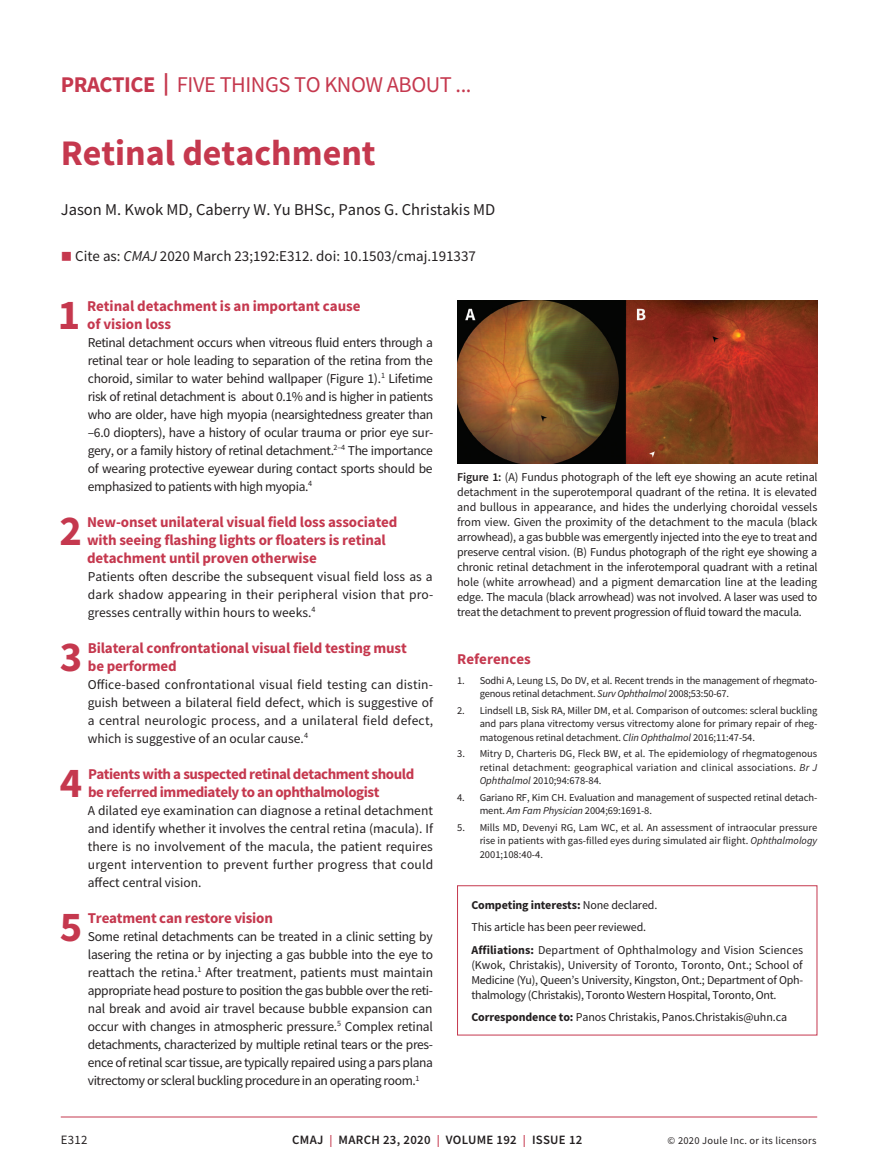
<style>
.page{position:relative;width:878px;height:1175px;background:#fff}
.page>*{position:absolute;margin:0;border:0;box-sizing:border-box;transform-origin:0 0}
.t1{font:700 42.6px "Source Sans Pro";color:#c5384e}
.t2{font:700 36px "Source Sans Pro";color:#c5384e}
.t3{font:22.5px "Source Sans Pro";letter-spacing:-.02em;color:#c5384e}
.t4{font:16.5px "Source Sans Pro";color:#231f20}
.t5{font:700 15px/18px "Source Sans Pro";letter-spacing:-.01em;color:#c5384e}
.t6{font:700 15px/18px "Source Sans Pro";letter-spacing:-.03em;color:#c5384e}
.t7{font:15px "Source Sans Pro";color:#231f20}
.t8{font:13.5px/18px "Source Sans Pro";color:#231f20;text-align:justify}
.t9{font:600 12.75px "Source Sans Pro";letter-spacing:.025em;color:#231f20}
.t10{font:12.75px "Source Sans Pro";color:#231f20}
.t11{font:12px/15px "Source Sans Pro";letter-spacing:-.01em;color:#231f20;text-align:justify}
.t12{font:10.5px/13.5px "Source Sans Pro";letter-spacing:-.01em;color:#231f20;text-align:justify}
.t13{font:10.5px "Source Sans Pro";letter-spacing:.025em;color:#231f20}
.s1{font-weight:700}
.s2{color:#c5384e}
.s3{font-style:italic}
.s4{font-weight:600}
.s5{font-size:12px;color:#c5384e}
</style>
<div class="page">
<hr style="left:61px;top:1116px;width:756px;height:1px;background:#c5384e">
<div style="left:457px;top:885px;width:360px;height:150px;border:1px solid #c5384e"></div>
<img style="left:457px;top:301px;width:360px;height:162px">
<h3 class="t3" style="left:61px;top:70px;width:412px"><span class="s1">PRACTICE |</span> FIVE THINGS TO KNOW ABOUT ...</h3>
<h2 class="t2" style="left:61px;top:129px;width:316px">Retinal detachment</h2>
<p class="t4" style="left:61px;top:199px;width:436px">Jason M. Kwok MD, Caberry W. Yu BHSc, Panos G. Christakis MD</p>
<p class="t7" style="left:61px;top:246px;width:416px"><span class="s2">■</span> Cite as: <span class="s3">CMAJ</span> 2020 March 23;192:E312. doi: 10.1503/cmaj.191337</p>
<h1 class="t1" style="left:58px;top:286px;width:24px">1</h1>
<p class="t5" style="left:87px;top:296px;width:275px">Retinal detachment is an important cause of vision loss</p>
<p class="t8" style="left:88px;top:333px;width:347px">Retinal detachment occurs when vitreous fluid enters through a retinal tear or hole leading to separation of the retina from the choroid, similar to water behind wallpaper (Figure 1).<sup>1</sup> Lifetime risk of retinal detachment is about 0.1% and is higher in patients who are older, have high myopia (nearsightedness greater than –6.0 diopters), have a history of ocular trauma or prior eye sur&shy;gery, or a family history of retinal detachment.<sup>2–4</sup> The importance of wearing protective eyewear during contact sports should be emphasized to patients with high myopia.<sup>4</sup></p>
<h1 class="t1" style="left:59px;top:502px;width:24px">2</h1>
<p class="t5" style="left:87px;top:512px;width:312px">New-onset unilateral visual field loss associated with seeing flashing lights or floaters is retinal detachment until proven otherwise</p>
<p class="t8" style="left:88px;top:567px;width:347px">Patients often describe the subsequent visual field loss as a dark shadow appearing in their peripheral vision that pro&shy;gresses centrally within hours to weeks.<sup>4</sup></p>
<h1 class="t1" style="left:60px;top:628px;width:24px">3</h1>
<p class="t5" style="left:88px;top:638px;width:320px">Bilateral confrontational visual field testing must be performed</p>
<p class="t8" style="left:88px;top:675px;width:347px">Office-based confrontational visual field testing can distin&shy;guish between a bilateral field defect, which is suggestive of a central neurologic process, and a unilateral field defect, which is suggestive of an ocular cause.<sup>4</sup></p>
<h1 class="t1" style="left:60px;top:754px;width:24px">4</h1>
<p class="t6" style="left:88px;top:764px;width:328px">Patients with a suspected retinal detachment should be referred immediately to an ophthalmologist</p>
<p class="t8" style="left:88px;top:801px;width:347px">A dilated eye examination can diagnose a retinal detachment and identify whether it involves the central retina (macula). If there is no involvement of the macula, the patient requires urgent intervention to prevent further progress that could affect central vision.</p>
<h1 class="t1" style="left:60px;top:898px;width:24px">5</h1>
<p class="t5" style="left:88px;top:908px;width:186px">Treatment can restore vision</p>
<p class="t8" style="left:88px;top:927px;width:347px">Some retinal detachments can be treated in a clinic setting by lasering the retina or by injecting a gas bubble into the eye to reattach the retina.<sup>1</sup> After treatment, patients must maintain appropriate head posture to position the gas bubble over the reti&shy;nal break and avoid air travel because bubble expansion can occur with changes in atmospheric pressure.<sup>5</sup> Complex retinal detachments, characterized by multiple retinal tears or the pres&shy;ence of retinal scar tissue, are typically repaired using a pars plana vitrectomy or scleral buckling procedure in an operating room.<sup>1</sup></p>
<p class="t11" style="left:457px;top:470px;width:362px"><span class="s4">Figure 1:</span> (A) Fundus photograph of the left eye showing an acute retinal detachment in the superotemporal quadrant of the retina. It is elevated and bullous in appearance, and hides the underlying choroidal vessels from view. Given the proximity of the detachment to the macula (black arrowhead), a gas bubble was emergently injected into the eye to treat and preserve central vision. (B) Fundus photograph of the right eye showing a chronic retinal detachment in the inferotemporal quadrant with a retinal hole (white arrowhead) and a pigment demarcation line at the leading edge. The macula (black arrowhead) was not involved. A laser was used to treat the detachment to prevent progression of fluid toward the macula.</p>
<p class="t5" style="left:457px;top:650px;width:75px">References</p>
<p class="t12" style="left:479px;top:673px;width:338px;text-indent:-23px">1. Sodhi A, Leung LS, Do DV, et al. Recent trends in the management of rhegmato&shy;genous retinal detachment. <span class="s3">Surv Ophthalmol</span> 2008;53:50-67.</p>
<p class="t12" style="left:479px;top:703px;width:339px;text-indent:-23px">2. Lindsell LB, Sisk RA, Miller DM, et al. Comparison of outcomes: scleral buckling and pars plana vitrectomy versus vitrectomy alone for primary repair of rheg&shy;matogenous retinal detachment. <span class="s3">Clin Ophthalmol</span> 2016;11:47-54.</p>
<p class="t12" style="left:479px;top:746px;width:339px;text-indent:-23px">3. Mitry D, Charteris DG, Fleck BW, et al. The epidemiology of rhegmatogenous retinal detachment: geographical variation and clinical associations. <span class="s3">Br J Ophthalmol</span> 2010;94:678-84.</p>
<p class="t12" style="left:479px;top:790px;width:339px;text-indent:-23px">4. Gariano RF, Kim CH. Evaluation and management of suspected retinal detach&shy;ment. <span class="s3">Am Fam Physician</span> 2004;69:1691-8.</p>
<p class="t12" style="left:479px;top:820px;width:339px;text-indent:-23px">5. Mills MD, Devenyi RG, Lam WC, et al. An assessment of intraocular pressure rise in patients with gas-filled eyes during simulated air flight. <span class="s3">Ophthalmology </span>2001;108:40-4.</p>
<p class="t11" style="left:471px;top:893px;width:333px;line-height:22.5px;text-align:left"><span class="s1">Competing interests:</span> None declared.<br>This article has been peer reviewed.<br><span class="s1">Affiliations:</span> Department of Ophthalmology and Vision Sciences</p>
<p class="t11" style="left:471px;top:957px;width:333px">(Kwok, Christakis), University of Toronto, Toronto, Ont.; School of Medicine (Yu), Queen’s University, Kingston, Ont.; Department of Oph&shy;thalmology (Christakis), Toronto Western Hospital, Toronto, Ont.</p>
<p class="t11" style="left:471px;top:1009px;width:317px"><span class="s1">Correspondence to:</span> Panos Christakis, Panos.Christakis@uhn.ca</p>
<p class="t10" style="left:61px;top:1132px;width:28px">E312</p>
<p class="t9" style="left:292px;top:1131px;width:292px">CMAJ <span class="s5">|</span> MARCH 23, 2020 <span class="s5">|</span> VOLUME 192 <span class="s5">|</span> ISSUE 12</p>
<p class="t13" style="left:667px;top:1134px;width:150px">© 2020 Joule Inc. or its licensors</p>
</div>
